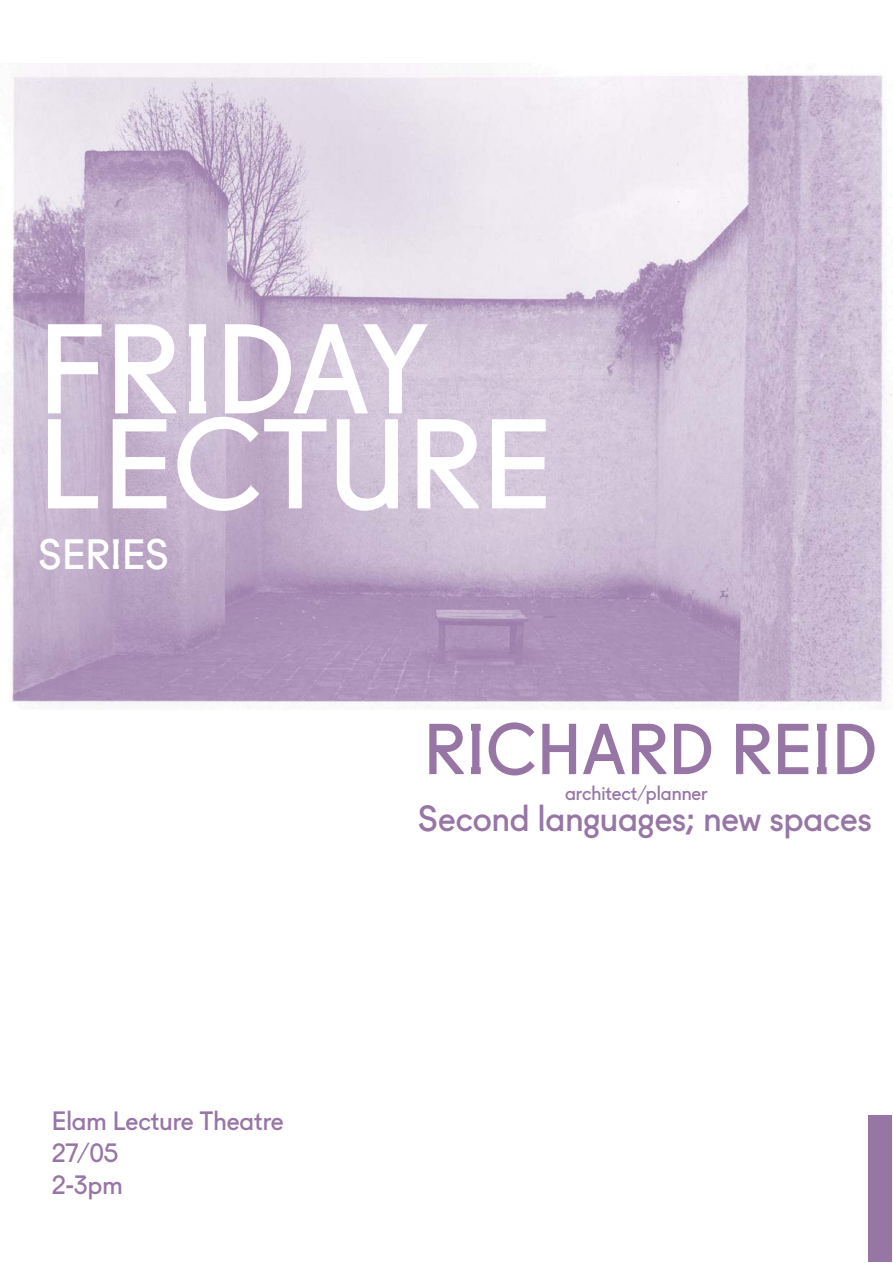
<style>
.page{position:relative;width:893px;height:1263px;background:#fff}
.page>*{position:absolute;margin:0;border:0;box-sizing:border-box;transform-origin:0 0}
.t1{font:122.1px/94.9px "Fugue";color:#fff}
.t2{font:68.85px "Fugue";color:#9776a6}
.t3{font:40.65px "Fugue";color:#fff}
.t4{font:34.65px "Fugue";color:#9776a6}
.t5{font:25.5px/31.8px "Fugue";color:#9776a6}
.t6{font:19.05px "Fugue";color:#9776a6}
</style>
<div class="page">
<div style="left:868px;top:1116px;width:24px;height:146px;background:#9776a6"></div>
<img style="left:12px;top:64px;width:880px;height:646px">
<h1 class="t1" style="left:38px;top:333px;width:515px">FRIDAY<br>LECTURE</h1>
<h3 class="t3" style="left:38px;top:538px;width:133px">SERIES</h3>
<h2 class="t2" style="left:424px;top:721px;width:455px">RICHARD REID</h2>
<p class="t5" style="left:52px;top:1107px;width:233px">Elam Lecture Theatre<br>27/05<br>2-3pm</p>
<p class="t6" style="left:565px;top:786px;width:144px">architect/planner</p>
<h3 class="t4" style="left:418px;top:804px;width:455px">Second languages; new spaces</h3>
</div>
